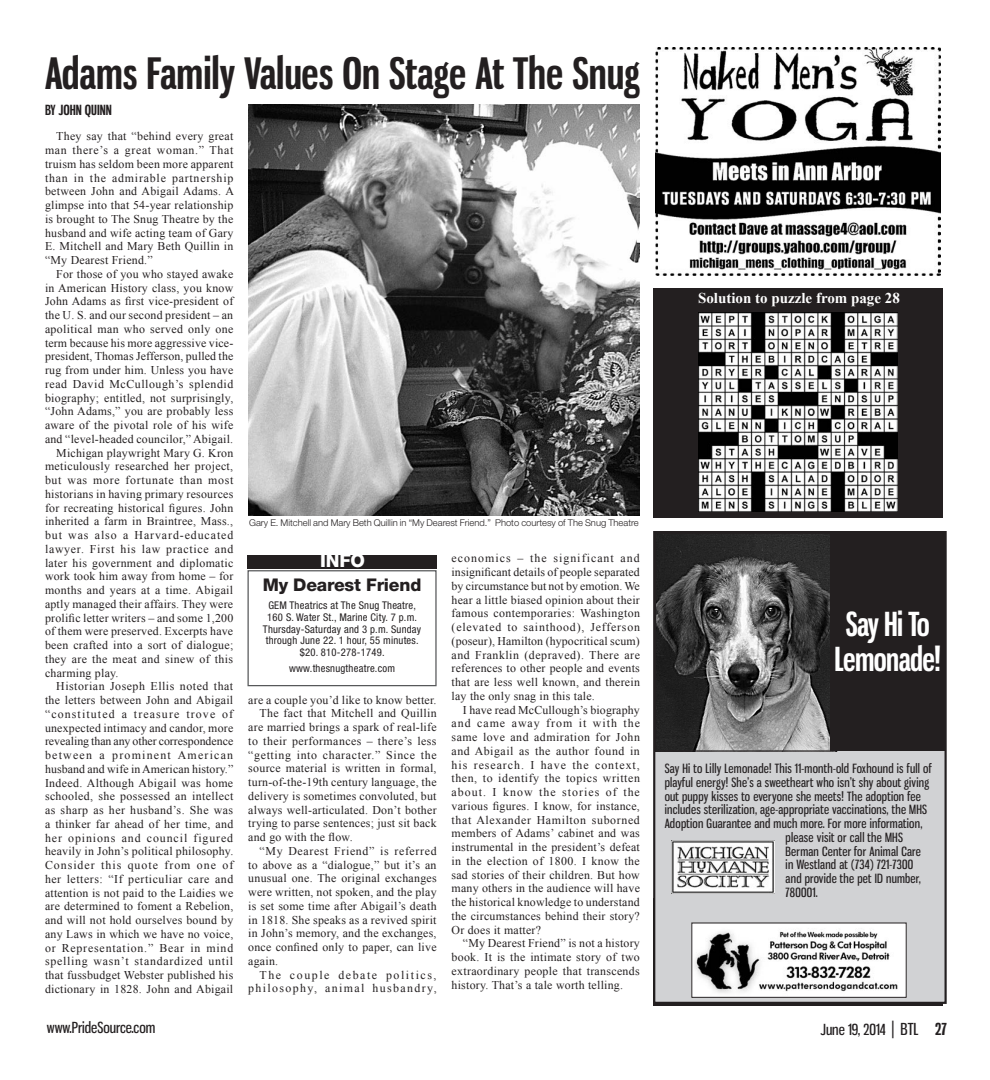
<style>
.page{position:relative;width:990px;height:1080px;background:#fff}
.page>*{position:absolute;margin:0;border:0;box-sizing:border-box;transform-origin:0 0}
.Headline_1_-_Large{font:700 42.5px "Gnuolane Rg";color:#231f20}
.t1{font:700 32.5px/35px "Gnuolane Rg";letter-spacing:-.02em;color:#fff;text-align:center;scale:.95 1}
.Info_Title{font:800 18.62px "Helvetica Neue LT Std";color:#fff}
.Info_Headline{font:800 17.5px "Helvetica Neue LT Std";letter-spacing:-.01em;color:#231f20}
.t2{font:15px "Gnuolane Rg";color:#231f20}
.t3{font:700 15px "Times New Roman";color:#fff}
.ByLine_New{font:700 13.75px "Gnuolane Rg";color:#231f20}
.t4{font:12.5px "Gnuolane Rg";letter-spacing:.02em;color:#231f20}
.Body_Copy{font:11.88px/13.8px "Times New Roman";letter-spacing:.02em;color:#231f20;text-align:justify}
.Body_Copy-2{font:11.88px/13.8px "Times New Roman";letter-spacing:.115em;color:#231f20;text-align:right}
.Info_Body_Copy{font:condensed 10.62px/11.9px "Helvetica Neue LT Std";letter-spacing:.02em;color:#231f20;text-align:center}
.Photo_Caption_-_off{font:300 9.38px "Helvetica Neue LT Std";color:#231f20}
.s1{font-size:17.5px}
.s2{font-size:16.25px}
.s3{font-weight:700;font-size:16.25px}
</style>
<div class="page">
<img style="left:656px;top:47px;width:284px;height:228px">
<div style="left:653px;top:288px;width:290px;height:230px;background:#231f20"></div>
<img style="left:698px;top:312px;width:200px;height:200px">
<svg style="left:653px;top:531px;width:294px;height:474px;background:#c7c8ca"></svg>
<img style="left:693px;top:925px;width:212px;height:71px">
<div style="left:691px;top:923px;width:216px;height:75px;border:1px solid #231f20"></div>
<img style="left:672px;top:840px;width:102px;height:53px">
<img style="left:657px;top:535px;width:173px;height:215px">
<div style="left:655px;top:533px;width:182px;height:219px;border:1px solid #231f20"></div>
<div style="left:830px;top:531px;width:115px;height:220px;background:#231f20"></div>
<img style="left:248px;top:104px;width:392px;height:412px">
<div style="left:248px;top:570px;width:189px;height:116px;border:1px solid #57585a"></div>
<div style="left:248px;top:555px;width:189px;height:13px;background:#231f20"></div>
<p class="Headline_1_-_Large" style="left:45px;top:47px;width:596px">Adams Family Values On Stage At The Snug</p>
<p class="ByLine_New" style="left:45px;top:102px;width:68px">BY JOHN QUINN</p>
<p class="Body_Copy" style="left:45px;top:129px;width:191px;text-indent:11px">They say that “behind every great man there’s a great woman.” That truism has seldom been more apparent than in the admirable partnership between John and Abigail Adams. A glimpse into that 54-year relationship is brought to The Snug Theatre by the husband and wife acting team of Gary E. Mitchell and Mary Beth Quillin in “My Dearest Friend.”</p>
<p class="Body_Copy" style="left:45px;top:267px;width:190px;text-indent:11px">For those of you who stayed awake in American History class, you know John Adams as first vice-president of the U. S. and our second president – an apolitical man who served only one term because his more aggressive vice&shy;president, Thomas Jefferson, pulled the rug from under him. Unless you have read David McCullough’s splendid biography; entitled, not surprisingly, “John Adams,” you are probably less aware of the pivotal role of his wife and “level-headed councilor,” Abigail.</p>
<p class="Body_Copy" style="left:45px;top:446px;width:190px;text-indent:11px">Michigan playwright Mary G. Kron meticulously researched her project, but was more fortunate than most historians in having primary resources for recreating historical figures. John inherited a farm in Braintree, Mass., but was also a Harvard-educated lawyer. First his law practice and later his government and diplomatic work took him away from home – for months and years at a time. Abigail aptly managed their affairs. They were prolific letter writers – and some 1,200 of them were preserved. Excerpts have been crafted into a sort of dialogue; they are the meat and sinew of this charming play.</p>
<p class="Body_Copy" style="left:45px;top:679px;width:190px;text-indent:11px">Historian Joseph Ellis noted that the letters between John and Abigail “constituted a treasure trove of unexpected intimacy and candor, more revealing than any other correspondence between a prominent American husband and wife in American history.” Indeed. Although Abigail was home schooled, she possessed an intellect as sharp as her husband’s. She was a thinker far ahead of her time, and her opinions and council figured heavily in John’s political philosophy.<br>Consider this quote from one of her letters: “If perticuliar care and attention is not paid to the Laidies we are determined to foment a Rebelion, and will not hold ourselves bound by any Laws in which we have no voice, or Representation.” Bear in mind spelling wasn’t standardized until that fussbudget Webster published his dictionary in 1828. John and Abigail</p>
<p class="Photo_Caption_-_off" style="left:249px;top:517px;width:391px">Gary E. Mitchell and Mary Beth Quillin in “My Dearest Friend.” Photo courtesy of The Snug Theatre</p>
<p class="Info_Title" style="left:320px;top:550px;width:47px">INFO</p>
<p class="Body_Copy" style="left:452px;top:551px;width:190px">economics – the significant and insignificant details of people separated by circumstance but not by emotion. We hear a little biased opinion about their famous contemporaries: Washington (elevated to sainthood), Jefferson (poseur), Hamilton (hypocritical scum) and Franklin (depraved). There are references to other people and events that are less well known, and therein lay the only snag in this tale.</p>
<p class="Body_Copy" style="left:452px;top:703px;width:190px;text-indent:11px">I have read McCullough’s biography and came away from it with the same love and admiration for John and Abigail as the author found in his research. I have the context, then, to identify the topics written about. I know the stories of the various figures. I know, for instance, that Alexander Hamilton suborned members of Adams’ cabinet and was instrumental in the president’s defeat in the election of 1800. I know the sad stories of their children. But how many others in the audience will have the historical knowledge to understand the circumstances behind their story?<br>Or does it matter?</p>
<p class="Body_Copy" style="left:452px;top:936px;width:190px;text-indent:11px">“My Dearest Friend” is not a history book. It is the intimate story of two extraordinary people that transcends history. That’s a tale worth telling.</p>
<p class="Info_Headline" style="left:263px;top:574px;width:160px">My Dearest Friend</p>
<p class="Info_Body_Copy" style="left:263px;top:599px;width:160px">GEM Theatrics at The Snug Theatre,<br>160 S. Water St., Marine City. 7 p.m.<br>Thursday-Saturday and 3 p.m. Sunday through June 22. 1 hour, 55 minutes. $20. 810-278-1749.</p>
<p class="Info_Body_Copy" style="left:289px;top:662px;width:108px">www.thesnugtheatre.com</p>
<p class="Body_Copy" style="left:248px;top:693px;width:190px">are a couple you’d like to know better.</p>
<p class="Body_Copy" style="left:248px;top:706px;width:190px;text-indent:11px">The fact that Mitchell and Quillin are married brings a spark of real-life to their performances – there’s less “getting into character.” Since the source material is written in formal, turn-of-the-19th century language, the delivery is sometimes convoluted, but always well-articulated. Don’t bother trying to parse sentences; just sit back and go with the flow.</p>
<p class="Body_Copy" style="left:248px;top:844px;width:190px;text-indent:11px">“My Dearest Friend” is referred to above as a “dialogue,” but it’s an unusual one. The original exchanges were written, not spoken, and the play is set some time after Abigail’s death in 1818. She speaks as a revived spirit in John’s memory, and the exchanges, once confined only to paper, can live again.</p>
<p class="Body_Copy-2" style="left:248px;top:968px;width:190px">The couple debate politics, philosophy, animal husbandry,</p>
<p class="t3" style="left:698px;top:289px;width:203px">Solution to puzzle from page 28</p>
<p class="t1" style="left:835px;top:607px;width:114px">Say Hi To<br>Lemonade!</p>
<p class="t4" style="left:665px;top:761px;width:269px">Say Hi to Lilly Lemonade! This 11-month-old Foxhound is full of</p>
<p class="t4" style="left:665px;top:775px;width:266px">playful energy! She’s a sweetheart who isn’t shy about giving</p>
<p class="t4" style="left:665px;top:788px;width:258px">out puppy kisses to everyone she meets! The adoption fee</p>
<p class="t4" style="left:665px;top:802px;width:264px">includes sterilization, age-appropriate vaccinations, the MHS</p>
<p class="t4" style="left:665px;top:816px;width:259px">Adoption Guarantee and much more. For more information,</p>
<p class="t4" style="left:786px;top:830px;width:119px">please visit or call the MHS</p>
<p class="t4" style="left:786px;top:843px;width:137px">Berman Center for Animal Care</p>
<p class="t4" style="left:786px;top:857px;width:129px">in Westland at (734) 721-7300</p>
<p class="t4" style="left:786px;top:871px;width:137px">and provide the pet ID number,</p>
<p class="t4" style="left:786px;top:885px;width:34px">780001.</p>
<p class="t2" style="left:47px;top:1019px;width:110px">www.PrideSource.com</p>
<p class="t2" style="left:821px;top:1021px;width:128px">June 19, 2014 <span class="s1">|</span> <span class="s2">BTL</span> <span class="s3">27</span></p>
</div>
